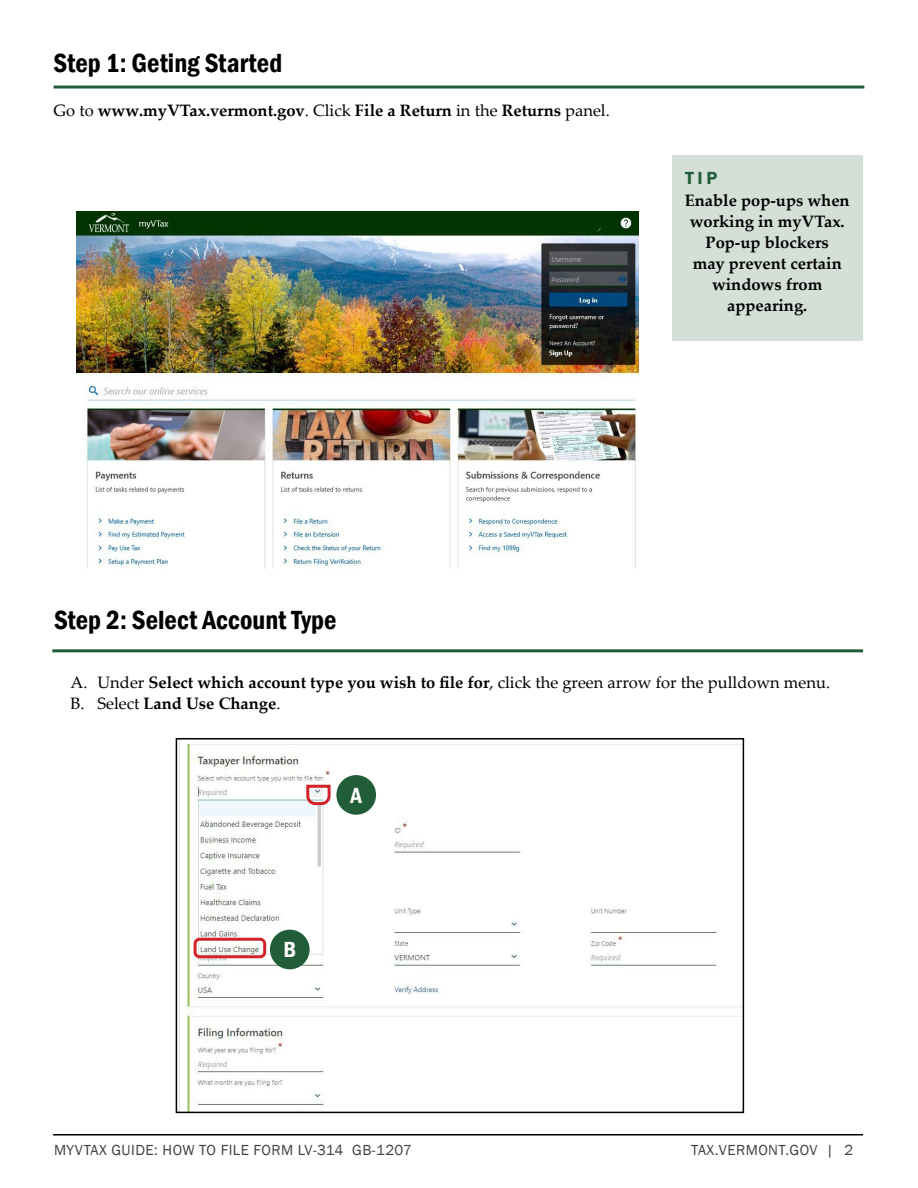
<style>
.page{position:relative;width:918px;height:1188px;background:#fff}
.page>*{position:absolute;margin:0;border:0;box-sizing:border-box;transform-origin:0 0}
.t1{font:600 condensed 27px "Franklin Gothic";color:#000}
.t2{font:600 condensed 22.5px "Franklin Gothic";color:#fff}
.t3{font:600 18px "Franklin Gothic";color:#225d39}
.t4{font:700 16.5px/21px "Palatino Linotype";color:#000;text-align:center}
.t5{font:16.5px/21px "Palatino Linotype";color:#000}
.t6{font:15px "Franklin Gothic";letter-spacing:.03em;color:#414042}
.s1{font-weight:400}
.s2{font-weight:700}
</style>
<div class="page">
<hr style="left:53px;top:1134px;width:810px;height:2px;background:#000">
<img style="left:77px;top:212px;width:561px;height:356px">
<img style="left:179px;top:741px;width:562px;height:369px">
<div style="left:176px;top:738px;width:568px;height:375px;border:2px solid #000"></div>
<div style="left:194px;top:938px;width:72px;height:20px;border:3px solid #d2232a;border-radius:4px"></div>
<svg style="left:305px;top:783px;width:27px;height:24px"></svg>
<hr style="left:54px;top:86px;width:810px;height:3px;background:#225d39">
<div style="left:673px;top:155px;width:190px;height:185px;background:#d3dfd7"></div>
<hr style="left:52px;top:649px;width:811px;height:3px;background:#225d39">
<div style="left:336px;top:775px;width:40px;height:40px;background:#225d39;border-radius:50%"></div>
<div style="left:270px;top:930px;width:40px;height:39px;background:#225d39;border-radius:50%"></div>
<h1 class="t1" style="left:54px;top:45px;width:230px">Step 1: Geting Started</h1>
<p class="t4" style="left:54px;top:99px;width:558px"><span class="s1">Go to</span> www.myVTax.vermont.gov<span class="s1">. Click</span> File a Return <span class="s1">in the</span> Returns <span class="s1">panel.</span></p>
<p class="t3" style="left:685px;top:167px;width:34px">TIP</p>
<p class="t4" style="left:685px;top:189px;width:166px">Enable pop-ups when working in myVTax.<br>Pop-up blockers<br>may prevent certain windows from appearing.</p>
<h1 class="t1" style="left:54px;top:602px;width:284px">Step 2: Select Account Type</h1>
<p class="t5" style="left:70px;top:671px;width:761px">A. Under <span class="s2">Select which account type you wish to file for</span>, click the green arrow for the pulldown menu.<br>B. Select <span class="s2">Land Use Change</span>.</p>
<h2 class="t2" style="left:350px;top:780px;width:13px">A</h2>
<h2 class="t2" style="left:283px;top:935px;width:14px">B</h2>
<p class="t6" style="left:54px;top:1140px;width:359px">MYVTAX GUIDE: HOW TO FILE FORM LV-314 GB-1207</p>
<p class="t6" style="left:691px;top:1140px;width:164px">TAX.VERMONT.GOV | 2</p>
</div>
